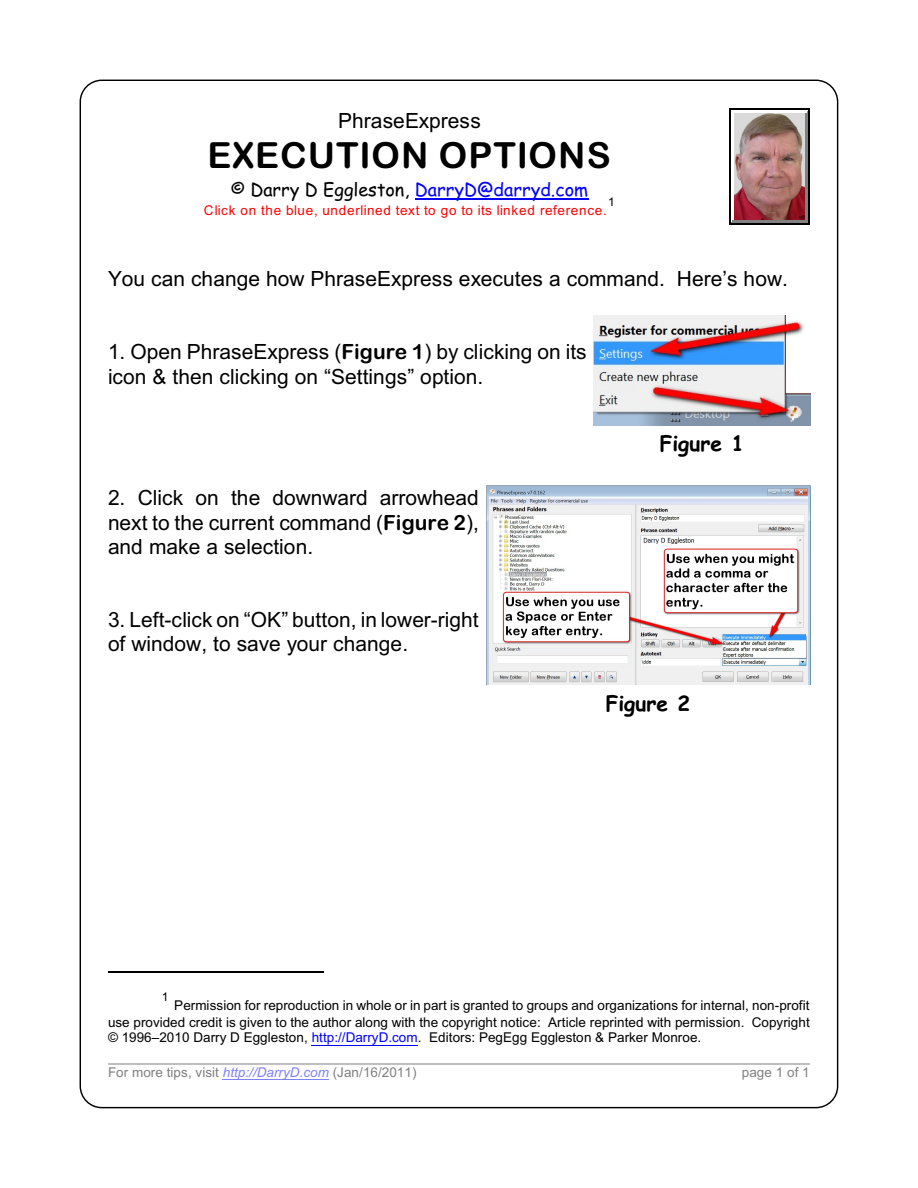
<style>
.page{position:relative;width:918px;height:1188px;background:#fff}
.page>*{position:absolute;margin:0;border:0;box-sizing:border-box;transform-origin:0 0}
.t1{font:36px "Arial Rounded MT Bold";letter-spacing:.03em;color:#000}
.t2{font:21px/24.3px "Arial";color:#000}
.t3{font:700 21px "Comic Sans MS";color:#000}
.t4{font:18px "Comic Sans MS";color:#000}
.t5{font:13.5px/15.3px "Arial";color:#000}
.t6{font:13.5px "Arial";color:#808080}
.t7{font:13.5px "Arial";letter-spacing:.055em;color:#f00}
.t8{font:12px "Arial";color:#000}
.s1{color:#00f}
.s2{font-family:"Arial Rounded MT Bold"}
.s3{font-style:italic;color:#8080ff}
</style>
<div class="page">
<hr style="left:415px;top:198px;width:173px;height:1px;background:#00f">
<img style="left:733px;top:113px;width:73px;height:108px">
<hr style="left:806px;top:111px;width:1px;height:111px;background:#808080">
<hr style="left:732px;top:111px;width:75px;height:1px;background:#fff">
<hr style="left:732px;top:221px;width:75px;height:1px;background:#808080">
<hr style="left:807px;top:109px;width:1px;height:114px;background:#808080">
<hr style="left:730px;top:109px;width:78px;height:2px;background:#fff">
<hr style="left:730px;top:222px;width:78px;height:1px;background:#808080">
<hr style="left:729px;top:108px;width:1px;height:117px;background:#000">
<hr style="left:808px;top:108px;width:2px;height:117px;background:#000">
<hr style="left:729px;top:108px;width:81px;height:1px;background:#000">
<hr style="left:729px;top:224px;width:81px;height:1px;background:#000">
<img style="left:594px;top:315px;width:216px;height:110px">
<img style="left:486px;top:485px;width:324px;height:200px">
<hr style="left:108px;top:971px;width:216px;height:2px;background:#000">
<hr style="left:312px;top:1045px;width:106px;height:1px;background:#00f">
<hr style="left:223px;top:1079px;width:106px;height:1px;background:#8080ff">
<hr style="left:108px;top:1063px;width:702px;height:1px;background:#bfbfbf">
<p class="t2" style="left:338px;top:110px;width:144px">PhraseExpress</p>
<h1 class="t1" style="left:207px;top:142px;width:405px">EXECUTION OPTIONS</h1>
<p class="t4" style="left:231px;top:181px;width:359px">© Darry D Eggleston, <span class="s1">DarryD@darryd.com</span></p>
<p class="t7" style="left:204px;top:205px;width:405px">Click on the blue, underlined text to go to its linked reference.</p>
<p class="t8" style="left:608px;top:197px;width:8px">1</p>
<p class="t2" style="left:108px;top:269px;width:681px">You can change how PhraseExpress executes a command. Here’s how.</p>
<p class="t2" style="left:108px;top:342px;width:480px">1. Open PhraseExpress (<span class="s2">Figure 1</span>) by clicking on its icon &amp; then clicking on “Settings” option.</p>
<p class="t2" style="left:108px;top:488px;width:372px;text-align:justify">2. Click on the downward arrowhead next to the current command (<span class="s2">Figure 2</span>), and make a selection.</p>
<p class="t3" style="left:660px;top:435px;width:86px">Figure 1</p>
<p class="t2" style="left:108px;top:610px;width:372px">3. Left-click on “OK” button, in lower-right of window, to save your change.</p>
<p class="t3" style="left:606px;top:694px;width:86px">Figure 2</p>
<p class="t8" style="left:162px;top:992px;width:8px">1</p>
<p class="t5" style="left:108px;top:1016px;width:703px">use provided credit is given to the author along with the copyright notice: Article reprinted with permission. Copyright © 1996–2010 Darry D Eggleston, <span class="s1">http://DarryD.com</span>. Editors: PegEgg Eggleston &amp; Parker Monroe.</p>
<p class="t6" style="left:108px;top:1067px;width:310px">For more tips, visit <span class="s3">http://DarryD.com</span> (Jan/16/2011)</p>
<p class="t6" style="left:742px;top:1067px;width:69px">page 1 of 1</p>
<p class="t5" style="left:174px;top:999px;width:637px">Permission for reproduction in whole or in part is granted to groups and organizations for internal, non-profit</p>
</div>
